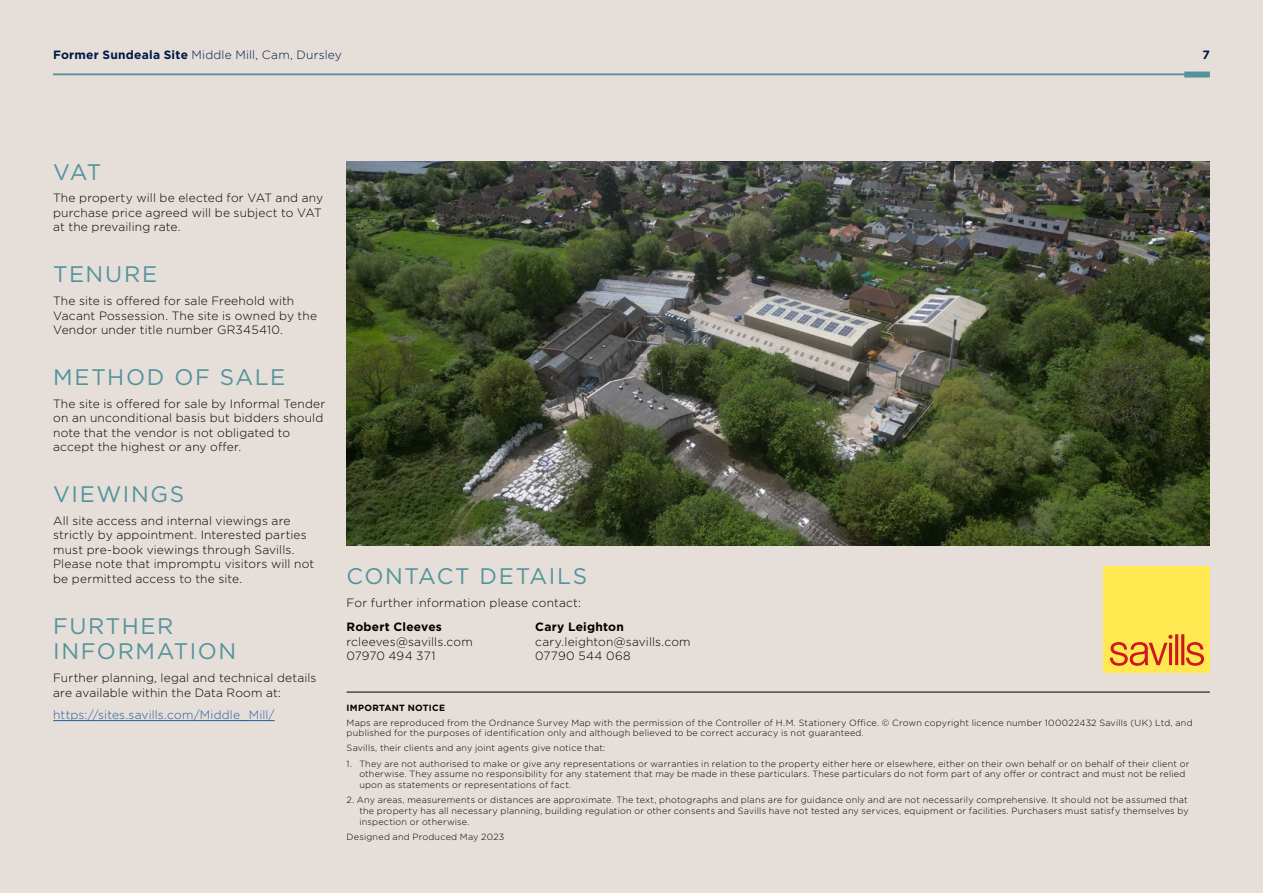
<style>
.page{position:relative;width:1263px;height:893px;background:#e5ded9}
.page>*{position:absolute;margin:0;border:0;box-sizing:border-box;transform-origin:0 0}
.t1{font:22.5px/25.5px "Gotham";letter-spacing:.07em;color:#53939c}
.t2{font:300 12px/14.4px "Gotham";letter-spacing:.015em;color:#000}
.t3{font:300 12px "Gotham";letter-spacing:.015em;color:#001844}
.t4{font:300 12px "Gotham";letter-spacing:.01em;color:#215e9e}
.t5{font:700 12px "Gotham";letter-spacing:.02em;color:#000}
.t6{font:700 12px "Gotham";color:#001844}
.t7{font:300 9px/10.8px "Gotham";letter-spacing:.025em;color:#000}
.t8{font:700 9px "Gotham";letter-spacing:.03em;color:#000}
.s1{font-weight:700}
</style>
<div class="page">
<div style="left:1103px;top:566px;width:107px;height:107px;background:#ffe850"></div>
<svg style="left:1110px;top:634px;width:94px;height:32px"></svg>
<hr style="left:53px;top:720px;width:222px;height:1px;background:#215e9e">
<hr style="left:347px;top:692px;width:863px;height:1px;background:#000">
<img style="left:347px;top:162px;width:863px;height:383px">
<div style="left:1184px;top:72px;width:26px;height:6px;background:#53939c"></div>
<hr style="left:53px;top:74px;width:1157px;height:1px;background:#53939c">
<h2 class="t3" style="left:53px;top:47px;width:290px"><span class="s1">Former Sundeala Site</span> Middle Mill, Cam, Dursley</h2>
<h2 class="t6" style="left:1202px;top:47px;width:9px">7</h2>
<h1 class="t1" style="left:53px;top:158px;width:50px">VAT</h1>
<h2 class="t2" style="left:53px;top:191px;width:272px;text-align:justify">The property will be elected for VAT and any purchase price agreed will be subject to VAT at the prevailing rate.</h2>
<h1 class="t1" style="left:53px;top:261px;width:105px">TENURE</h1>
<h2 class="t2" style="left:53px;top:293px;width:265px">The site is offered for sale Freehold with<br>Vacant Possession. The site is owned by the<br>Vendor under title number GR345410.</h2>
<h1 class="t1" style="left:53px;top:364px;width:234px">METHOD OF SALE</h1>
<h2 class="t2" style="left:53px;top:396px;width:274px">The site is offered for sale by Informal Tender on an unconditional basis but bidders should note that the vendor is not obligated to accept the highest or any offer.</h2>
<h1 class="t1" style="left:53px;top:481px;width:133px">VIEWINGS</h1>
<h2 class="t2" style="left:53px;top:513px;width:263px">All site access and internal viewings are strictly by appointment. Interested parties must pre-book viewings through Savills.<br>Please note that impromptu visitors will not be permitted access to the site.</h2>
<h1 class="t1" style="left:53px;top:612px;width:185px">FURTHER<br>INFORMATION</h1>
<h2 class="t2" style="left:53px;top:670px;width:265px">Further planning, legal and technical details are available within the Data Room at:</h2>
<h2 class="t4" style="left:53px;top:708px;width:223px">https://sites.savills.com/Middle_Mill/</h2>
<h1 class="t1" style="left:347px;top:563px;width:242px">CONTACT DETAILS</h1>
<h2 class="t2" style="left:347px;top:595px;width:236px">For further information please contact:</h2>
<h2 class="t5" style="left:347px;top:619px;width:97px">Robert Cleeves</h2>
<h2 class="t2" style="left:347px;top:634px;width:128px">rcleeves@savills.com<br>07970 494 371</h2>
<h2 class="t5" style="left:535px;top:619px;width:90px">Cary Leighton</h2>
<h2 class="t2" style="left:535px;top:634px;width:157px">cary.leighton@savills.com<br>07790 544 068</h2>
<p class="t8" style="left:347px;top:701px;width:100px">IMPORTANT NOTICE</p>
<p class="t7" style="left:347px;top:717px;width:847px">Maps are reproduced from the Ordnance Survey Map with the permission of the Controller of H.M. Stationery Office. © Crown copyright licence number 100022432 Savills (UK) Ltd, and published for the purposes of identification only and although believed to be correct accuracy is not guaranteed.</p>
<p class="t7" style="left:347px;top:743px;width:260px">Savills, their clients and any joint agents give notice that:</p>
<p class="t7" style="left:359px;top:758px;width:831px;text-indent:-13px">1. They are not authorised to make or give any representations or warranties in relation to the property either here or elsewhere, either on their own behalf or on behalf of their client or otherwise. They assume no responsibility for any statement that may be made in these particulars. These particulars do not form part of any offer or contract and must not be relied upon as statements or representations of fact.</p>
<p class="t7" style="left:359px;top:794px;width:831px;text-align:justify;text-indent:-13px">2. Any areas, measurements or distances are approximate. The text, photographs and plans are for guidance only and are not necessarily comprehensive. It should not be assumed that the property has all necessary planning, building regulation or other consents and Savills have not tested any services, equipment or facilities. Purchasers must satisfy themselves by inspection or otherwise.</p>
<p class="t7" style="left:347px;top:831px;width:159px">Designed and Produced May 2023</p>
</div>
